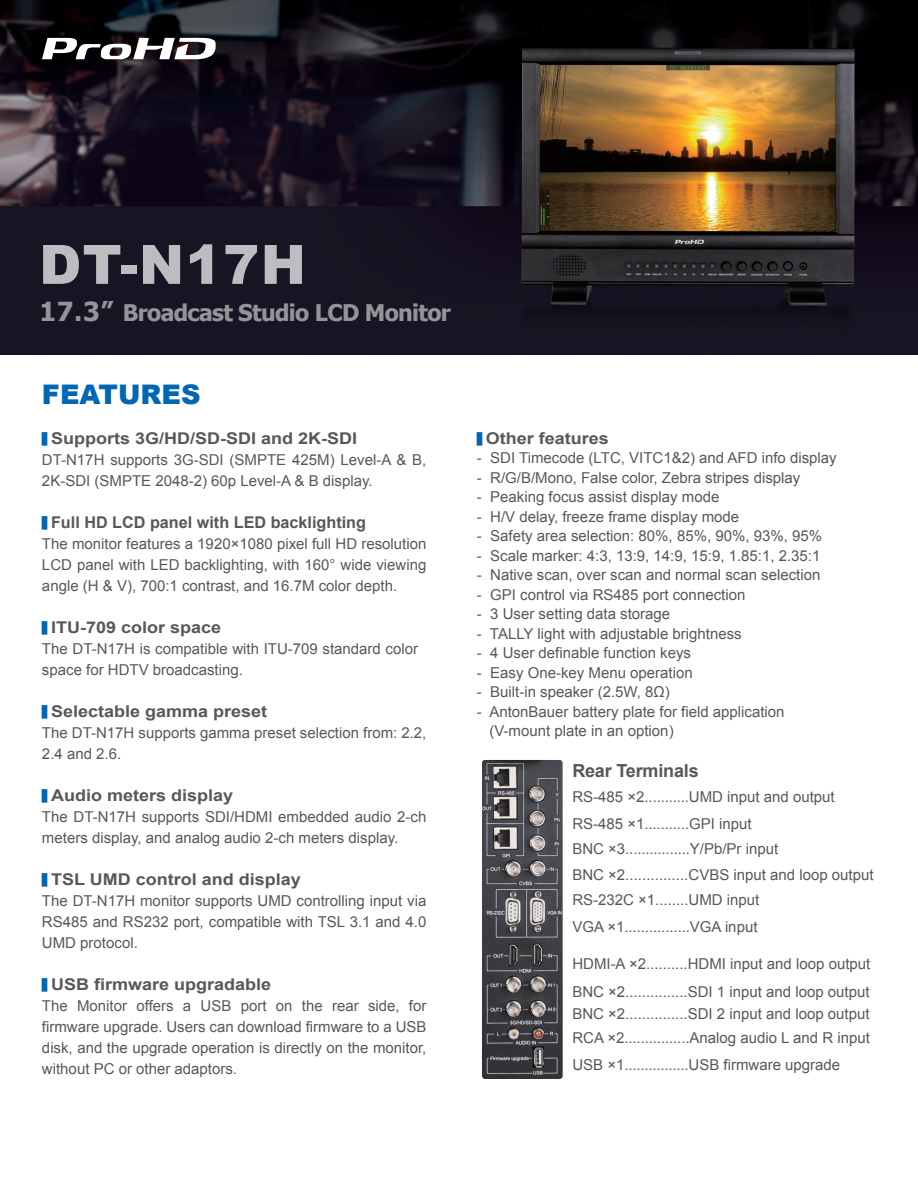
<style>
.page{position:relative;width:918px;height:1188px;background:#fff}
.page>*{position:absolute;margin:0;border:0;box-sizing:border-box;transform-origin:0 0}
.t1{font:900 54.3px "Arial";letter-spacing:.025em;color:#bcbdc0}
.t2{font:900 27px "Arial";color:#0167b4}
.t3{font:700 22.95px "Tahoma";letter-spacing:-.03em;color:#939598}
.t4{font:700 18px "Arial";letter-spacing:-.01em;color:#57585a}
.t5{font:700 16.2px "Arial";color:#57585a;scale:1.11 1}
.t6{font:700 16.2px "Arial";color:#57585a}
.t7{font:15px/21px "Arial";color:#57585a}
.s1{font-size:26.25px}
.s2{font-family:"Adobe Song Std";font-weight:300;font-size:13.5px;color:#0167b4}
</style>
<div class="page">
<img style="left:0;top:0;width:918px;height:355px">
<svg style="left:42px;top:38px;width:174px;height:21px"></svg>
<img style="left:482px;top:760px;width:81px;height:319px">
<h1 class="t1" style="left:39px;top:225px;width:268px">DT-N17H</h1>
<h3 class="t3" style="left:39px;top:297px;width:413px"><span class="s1">17.3”</span> Broadcast Studio LCD Monitor</h3>
<h2 class="t2" style="left:42px;top:375px;width:160px">FEATURES</h2>
<p class="t5" style="left:42px;top:427px;width:285px"><span class="s2">▊</span> Supports 3G/HD/SD-SDI and 2K-SDI</p>
<p class="t7" style="left:42px;top:449px;width:386px">DT-N17H supports 3G-SDI (SMPTE 425M) Level-A &amp; B,<br>2K-SDI (SMPTE 2048-2) 60p Level-A &amp; B display.</p>
<p class="t6" style="left:42px;top:511px;width:326px"><span class="s2">▊</span> Full HD LCD panel with LED backlighting</p>
<p class="t7" style="left:42px;top:533px;width:386px;text-align:justify">The monitor features a 1920×1080 pixel full HD resolution LCD panel with LED backlighting, with 160° wide viewing angle (H &amp; V), 700:1 contrast, and 16.7M color depth.</p>
<p class="t5" style="left:42px;top:616px;width:163px"><span class="s2">▊</span> ITU-709 color space</p>
<p class="t7" style="left:42px;top:638px;width:378px">The DT-N17H is compatible with ITU-709 standard color space for HDTV broadcasting.</p>
<p class="t5" style="left:42px;top:700px;width:204px"><span class="s2">▊</span> Selectable gamma preset</p>
<p class="t7" style="left:42px;top:722px;width:386px">The DT-N17H supports gamma preset selection from: 2.2,<br>2.4 and 2.6.</p>
<p class="t5" style="left:42px;top:784px;width:174px"><span class="s2">▊</span> Audio meters display</p>
<p class="t7" style="left:42px;top:806px;width:386px">The DT-N17H supports SDI/HDMI embedded audio 2-ch meters display, and analog audio 2-ch meters display.</p>
<p class="t5" style="left:42px;top:868px;width:235px"><span class="s2">▊</span> TSL UMD control and display</p>
<p class="t7" style="left:42px;top:890px;width:386px;text-align:justify">The DT-N17H monitor supports UMD controlling input via RS485 and RS232 port, compatible with TSL 3.1 and 4.0<br>UMD protocol.</p>
<p class="t5" style="left:42px;top:973px;width:208px"><span class="s2">▊</span> USB firmware upgradable</p>
<p class="t7" style="left:42px;top:995px;width:386px;text-align:justify">The Monitor offers a USB port on the rear side, for firmware upgrade. Users can download firmware to a USB disk, and the upgrade operation is directly on the monitor, without PC or other adaptors.</p>
<p class="t5" style="left:477px;top:427px;width:120px"><span class="s2">▊</span> Other features</p>
<p class="t7" style="left:477px;top:448px;width:361px">- SDI Timecode (LTC, VITC1&amp;2) and AFD info display</p>
<p class="t7" style="left:477px;top:467px;width:325px">- R/G/B/Mono, False color, Zebra stripes display</p>
<p class="t7" style="left:477px;top:487px;width:244px">- Peaking focus assist display mode</p>
<p class="t7" style="left:477px;top:506px;width:264px">- H/V delay, freeze frame display mode</p>
<p class="t7" style="left:477px;top:526px;width:347px">- Safety area selection: 80%, 85%, 90%, 93%, 95%</p>
<p class="t7" style="left:477px;top:545px;width:345px">- Scale marker: 4:3, 13:9, 14:9, 15:9, 1.85:1, 2.35:1</p>
<p class="t7" style="left:477px;top:565px;width:345px">- Native scan, over scan and normal scan selection</p>
<p class="t7" style="left:477px;top:584px;width:270px">- GPI control via RS485 port connection</p>
<p class="t7" style="left:477px;top:604px;width:195px">- 3 User setting data storage</p>
<p class="t7" style="left:477px;top:623px;width:266px">- TALLY light with adjustable brightness</p>
<p class="t7" style="left:477px;top:643px;width:216px">- 4 User definable function keys</p>
<p class="t7" style="left:477px;top:662px;width:217px">- Easy One-key Menu operation</p>
<p class="t7" style="left:477px;top:682px;width:194px">- Built-in speaker (2.5W, 8Ω)</p>
<p class="t7" style="left:489px;top:702px;width:297px;line-height:19.5px;text-indent:-13px">- AntonBauer battery plate for field application (V-mount plate in an option)</p>
<p class="t4" style="left:572px;top:759px;width:128px">Rear Terminals</p>
<p class="t7" style="left:572px;top:786px;width:264px">RS-485 ×2...........UMD input and output</p>
<p class="t7" style="left:572px;top:813px;width:181px">RS-485 ×1...........GPI input</p>
<p class="t7" style="left:572px;top:838px;width:207px">BNC ×3................Y/Pb/Pr input</p>
<p class="t7" style="left:572px;top:865px;width:303px">BNC ×2...............CVBS input and loop output</p>
<p class="t7" style="left:572px;top:890px;width:189px">RS-232C ×1........UMD input</p>
<p class="t7" style="left:572px;top:917px;width:187px">VGA ×1................VGA input</p>
<p class="t7" style="left:572px;top:953px;width:300px">HDMI-A ×2..........HDMI input and loop output</p>
<p class="t7" style="left:572px;top:981px;width:299px;line-height:22.2px">BNC ×2...............SDI 1 input and loop output<br>BNC ×2...............SDI 2 input and loop output</p>
<p class="t7" style="left:572px;top:1028px;width:299px">RCA ×2................Analog audio L and R input</p>
<p class="t7" style="left:572px;top:1055px;width:269px">USB ×1................USB firmware upgrade</p>
</div>
